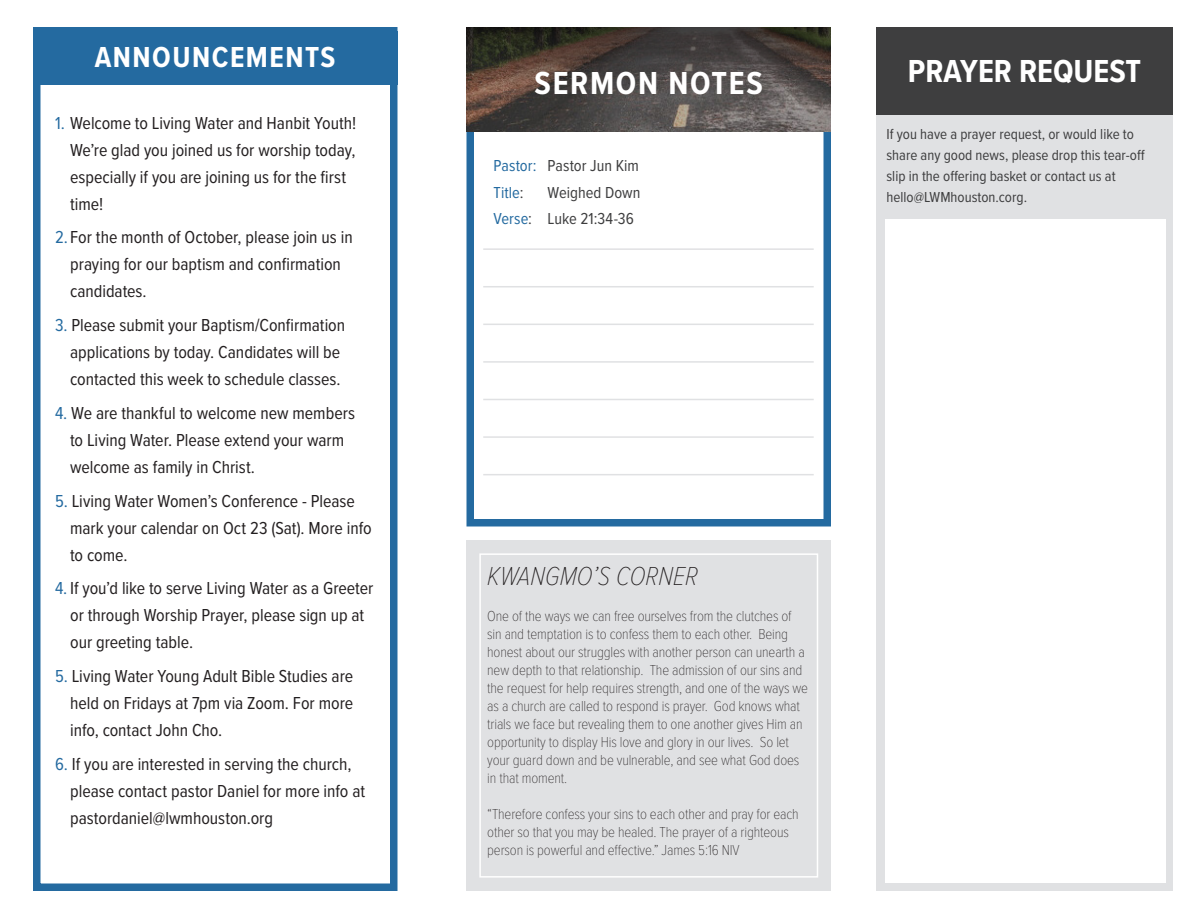
<style>
.page{position:relative;width:1188px;height:918px;background:#fff}
.page>*{position:absolute;margin:0;border:0;box-sizing:border-box;transform-origin:0 0}
.t1{font:700 33px "Proxima Nova Cond";color:#fff}
.t2{font:700 33px "Proxima Nova Cond";letter-spacing:.05em;color:#fff}
.t3{font:700 30px "Proxima Nova Cond";letter-spacing:.05em;color:#fff}
.t4{font:italic 100 27px "Proxima Nova Cond";color:#231f20}
.t5{font:18px/27px "Proxima Nova Cond";color:#231f20}
.t6{font:16.5px "Proxima Nova Cond";color:#3e3e3f}
.t7{font:16.5px "Proxima Nova Cond";letter-spacing:.005em;color:#246aa0}
.t8{font:100 15px/18px "Proxima Nova Cond";letter-spacing:-.01em;color:#231f20}
.t9{font:15px/21px "Proxima Nova Cond";color:#3e3e3f}
.s1{color:#246aa0}
.s2{color:#3e3e3f}
</style>
<div class="page">
<div style="left:33px;top:31px;width:365px;height:54px;background:#246aa0"></div>
<div style="left:33px;top:27px;width:365px;height:864px;border:8px solid #246aa0"></div>
<div style="left:466px;top:27px;width:365px;height:499px;border:8px solid #246aa0"></div>
<hr style="left:483px;top:248px;width:331px;height:2px;background:#e0e1e3">
<hr style="left:483px;top:286px;width:331px;height:1px;background:#e0e1e3">
<hr style="left:483px;top:324px;width:331px;height:1px;background:#e0e1e3">
<hr style="left:483px;top:361px;width:331px;height:2px;background:#e0e1e3">
<hr style="left:483px;top:399px;width:331px;height:1px;background:#e0e1e3">
<hr style="left:483px;top:436px;width:331px;height:2px;background:#e0e1e3">
<hr style="left:483px;top:474px;width:331px;height:1px;background:#e0e1e3">
<div style="left:876px;top:115px;width:297px;height:776px;background:#e0e1e3"></div>
<div style="left:876px;top:27px;width:297px;height:88px;background:#3e3e3f"></div>
<div style="left:885px;top:219px;width:280px;height:664px;background:#fff"></div>
<svg style="left:466px;top:27px;width:365px;height:104px;background:#4d4642"></svg>
<div style="left:467px;top:540px;width:364px;height:351px;background:#e0e1e3"></div>
<div style="left:479px;top:553px;width:339px;height:325px;border:2px solid #fff"></div>
<p class="t3" style="left:95px;top:35px;width:242px">ANNOUNCEMENTS</p>
<p class="t5" style="left:70px;top:108px;width:288px;text-indent:-15px"><span class="s1">1.</span> Welcome to Living Water and Hanbit Youth!<br>We’re glad you joined us for worship today, especially if you are joining us for the first time!</p>
<p class="t5" style="left:70px;top:223px;width:284px;text-indent:-15px"><span class="s1">2.</span> For the month of October, please join us in praying for our baptism and confirmation candidates.</p>
<p class="t5" style="left:55px;top:311px;width:292px;text-align:center"><span class="s1">3.</span> Please submit your Baptism/Confirmation applications by today. Candidates will be contacted this week to schedule classes.</p>
<p class="t5" style="left:70px;top:399px;width:287px;text-indent:-15px"><span class="s1">4.</span> We are thankful to welcome new members to Living Water. Please extend your warm welcome as family in Christ.</p>
<p class="t5" style="left:70px;top:486px;width:303px;text-indent:-15px"><span class="s1">5.</span> Living Water Women’s Conference - Please mark your calendar on Oct 23 (Sat). More info to come.</p>
<p class="t5" style="left:70px;top:574px;width:305px;text-indent:-15px"><span class="s1">4.</span> If you’d like to serve Living Water as a Greeter or through Worship Prayer, please sign up at our greeting table.</p>
<p class="t5" style="left:70px;top:662px;width:285px;text-align:justify;text-indent:-15px"><span class="s1">5.</span> Living Water Young Adult Bible Studies are held on Fridays at 7pm via Zoom. For more info, contact John Cho.</p>
<p class="t5" style="left:70px;top:750px;width:297px;text-indent:-15px"><span class="s1">6.</span> If you are interested in serving the church, please contact pastor Daniel for more info at pastordaniel@lwmhouston.org</p>
<p class="t2" style="left:535px;top:59px;width:230px">SERMON NOTES</p>
<p class="t6" style="left:494px;top:153px;width:147px"><span class="s1">Pastor:</span> Pastor Jun Kim</p>
<p class="t7" style="left:494px;top:180px;width:32px">Title<span class="s2">:</span></p>
<p class="t6" style="left:548px;top:180px;width:95px">Weighed Down</p>
<p class="t6" style="left:494px;top:207px;width:142px"><span class="s1">Verse</span>: Luke 21:34-36</p>
<p class="t1" style="left:908px;top:47px;width:235px">PRAYER REQUEST</p>
<p class="t9" style="left:886px;top:123px;width:260px">If you have a prayer request, or would like to share any good news, please drop this tear-off slip in the offering basket or contact us at hello@LWMhouston.corg.</p>
<p class="t4" style="left:487px;top:556px;width:212px">KWANGMO’S CORNER</p>
<p class="t8" style="left:487px;top:606px;width:322px">One of the ways we can free ourselves from the clutches of sin and temptation is to confess them to each other. Being honest about our struggles with another person can unearth a new depth to that relationship. The admission of our sins and the request for help requires strength, and one of the ways we as a church are called to respond is prayer. God knows what trials we face but revealing them to one another gives Him an opportunity to display His love and glory in our lives. So let your guard down and be vulnerable, and see what God does in that moment.</p>
<p class="t8" style="left:487px;top:804px;width:313px">“Therefore confess your sins to each other and pray for each other so that you may be healed. The prayer of a righteous person is powerful and effective.” James 5:16 NIV</p>
</div>
